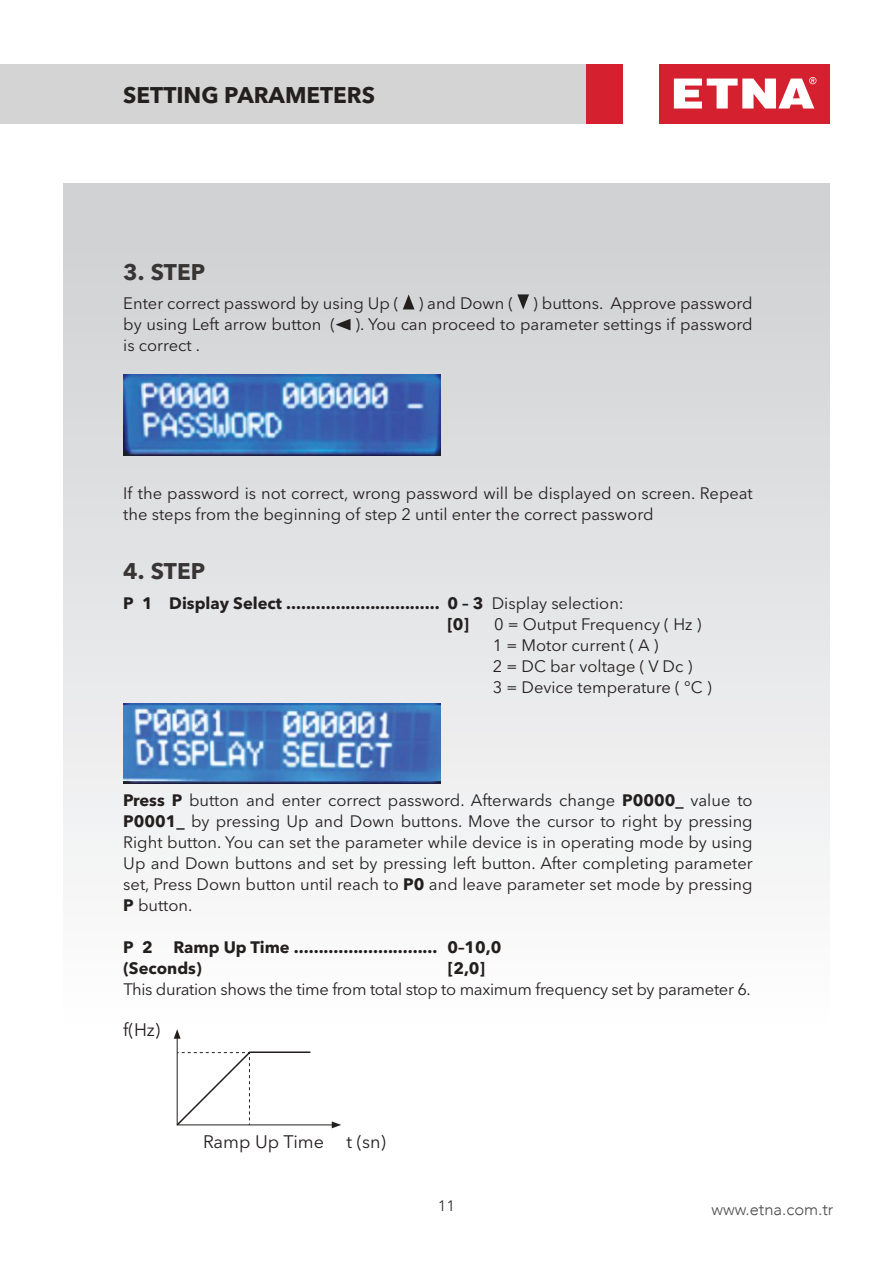
<style>
.page{position:relative;width:893px;height:1263px;background:#fff}
.page>*{position:absolute;margin:0;border:0;box-sizing:border-box;transform-origin:0 0}
.t1{font:700 22.5px "Avenir Next LT Pro";color:#241f1f}
.t2{font:700 22.5px "Avenir Next LT Pro";color:#393535}
.t3{font:18px "Avenir Next LT Pro";color:#241f1f}
.t4{font:16.5px/21px "Avenir Next LT Pro";color:#241f1f;text-align:justify}
.t5{font:700 16.5px/21px "Avenir Next LT Pro";color:#241f1f}
.t6{font:16.5px "Avenir Next LT Pro";letter-spacing:-.02em;color:#241f1f}
.t7{font:300 16.5px "Avenir";color:#4e4b4c}
.t8{font:15px "Avenir Next LT Pro";color:#393535}
.s1{font-weight:400}
.s2{font-weight:700}
</style>
<div class="page">
<div style="left:0;top:64px;width:587px;height:59px;background:#d5d4d5"></div>
<div style="left:587px;top:64px;width:36px;height:59px;background:#d5202f"></div>
<div style="left:659px;top:64px;width:170px;height:59px;background:#d5202f"></div>
<svg style="left:674px;top:77px;width:142px;height:32px"></svg>
<div style="left:64px;top:183px;width:765px;height:1016px;background:linear-gradient(to bottom,#cecfd2,#fff)"></div>
<svg style="left:403px;top:294px;width:11px;height:15px"></svg>
<svg style="left:517px;top:294px;width:12px;height:15px"></svg>
<svg style="left:335px;top:319px;width:16px;height:11px"></svg>
<img style="left:123px;top:375px;width:318px;height:80px">
<img style="left:123px;top:703px;width:318px;height:81px">
<svg style="left:174px;top:1029px;width:167px;height:99px"></svg>
<h1 class="t1" style="left:123px;top:81px;width:253px">SETTING PARAMETERS</h1>
<h1 class="t2" style="left:123px;top:258px;width:83px">3. STEP</h1>
<p class="t4" style="left:123px;top:293px;width:631px">Enter correct password by using Up ( ) and Down ( ) buttons. Approve password by using Left arrow button ( ). You can proceed to parameter settings if password is correct .</p>
<p class="t4" style="left:123px;top:483px;width:631px">If the password is not correct, wrong password will be displayed on screen. Repeat the steps from the beginning of step 2 until enter the correct password</p>
<h1 class="t2" style="left:123px;top:557px;width:83px">4. STEP</h1>
<p class="t5" style="left:447px;top:592px;width:178px;text-indent:-324px">P 1 Display Select ............................... 0 – 3 <span class="s1">Display selection: </span>[0]</p>
<p class="t4" style="left:493px;top:613px;width:220px;text-align:left">0 = Output Frequency ( Hz )<br>1 = Motor current ( A )<br>2 = DC bar voltage ( V Dc )<br>3 = Device temperature ( °C )</p>
<p class="t4" style="left:123px;top:790px;width:631px"><span class="s2">Press P</span> button and enter correct password. Afterwards change <span class="s2">P0000_</span> value to <span class="s2">P0001_</span> by pressing Up and Down buttons. Move the cursor to right by pressing Right button. You can set the parameter while device is in operating mode by using Up and Down buttons and set by pressing left button. After completing parameter set, Press Down button until reach to <span class="s2">P0</span> and leave parameter set mode by pressing <span class="s2">P</span> button.</p>
<p class="t5" style="left:123px;top:937px;width:380px">P 2 Ramp Up Time ............................. 0–10,0 (Seconds)</p>
<p class="t5" style="left:448px;top:958px;width:39px">[2,0]</p>
<p class="t6" style="left:123px;top:979px;width:629px">This duration shows the time from total stop to maximum frequency set by parameter 6.</p>
<p class="t3" style="left:123px;top:1018px;width:38px">f(Hz)</p>
<p class="t3" style="left:203px;top:1131px;width:123px">Ramp Up Time</p>
<p class="t3" style="left:347px;top:1131px;width:41px">t (sn)</p>
<p class="t8" style="left:438px;top:1197px;width:19px">11</p>
<p class="t7" style="left:711px;top:1200px;width:124px">www.etna.com.tr</p>
</div>
